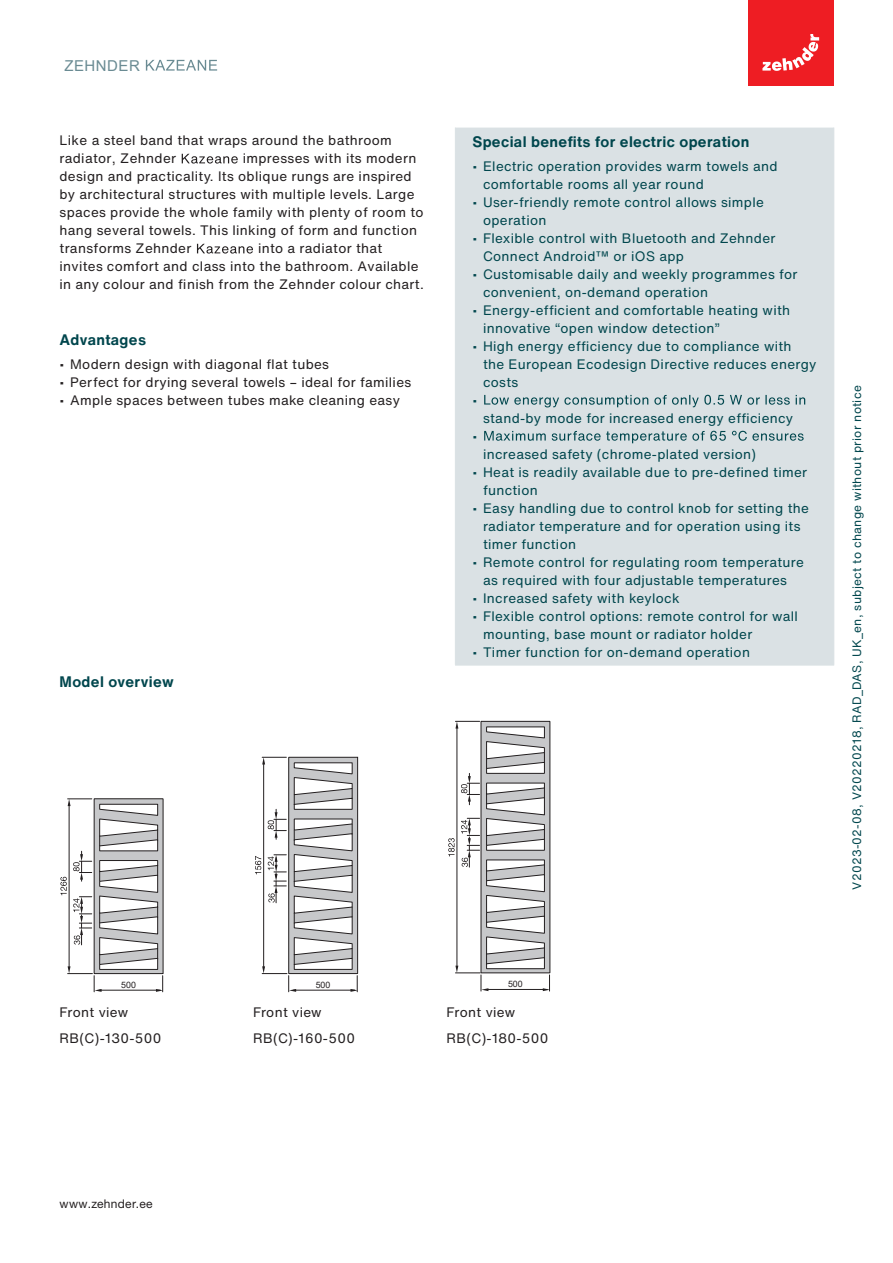
<style>
.page{position:relative;width:893px;height:1263px;background:#fff}
.page>*{position:absolute;margin:0;border:0;box-sizing:border-box;transform-origin:0 0}
.t1{font:700 15px "Helvetica Now Text";letter-spacing:.025em;color:#00464d}
.t2{font:15px "Arial";letter-spacing:.035em;color:#6a8b93}
.t3{font:13.5px/18px "Helvetica Now Text";letter-spacing:.025em;color:#00464d}
.t4{font:13.5px/18px "Helvetica Now Text";letter-spacing:.025em;color:#231f20}
.t5{font:12px "Helvetica Now Text";letter-spacing:.025em;color:#00464d}
.t6{font:12px "Helvetica Neuefor Zehnder";letter-spacing:.025em;color:#231f20}
.t7{font:8.85px "Arial";color:#231f20}
</style>
<div class="page">
<svg style="left:146px;top:60px;width:71px;height:11px"></svg>
<div style="left:748px;top:0;width:85px;height:85px;background:#ee1d23"></div>
<svg style="left:762px;top:34px;width:57px;height:37px"></svg>
<svg style="left:60px;top:798px;width:104px;height:194px"></svg>
<svg style="left:255px;top:756px;width:104px;height:236px"></svg>
<svg style="left:448px;top:720px;width:103px;height:271px"></svg>
<svg style="left:182px;top:154px;width:56px;height:10px"></svg>
<svg style="left:197px;top:244px;width:56px;height:10px"></svg>
<div style="left:456px;top:128px;width:377px;height:537px;background:#dae1e4"></div>
<svg style="left:455px;top:128px;width:1px;height:25px"></svg>
<svg style="left:833px;top:128px;width:1px;height:25px"></svg>
<hr style="left:455px;top:153px;width:1px;height:512px;background:#dae1e4">
<hr style="left:833px;top:153px;width:1px;height:512px;background:#dae1e4">
<hr style="left:455px;top:665px;width:379px;height:1px;background:#dae1e4">
<svg style="left:484px;top:395px;width:321px;height:12px;background:#aec1c5"></svg>
<svg style="left:484px;top:431px;width:320px;height:12px;background:#abc0c3"></svg>
<p class="t2" style="left:64px;top:55px;width:77px">ZEHNDER</p>
<p class="t4" style="left:60px;top:132px;width:334px">Like a steel band that wraps around the bathroom radiator, Zehnder</p>
<p class="t4" style="left:60px;top:150px;width:366px;text-indent:183px">impresses with its modern design and practicality. Its oblique rungs are inspired by architectural structures with multiple levels. Large spaces provide the whole family with plenty of room to hang several towels. This linking of form and function transforms Zehnder</p>
<p class="t4" style="left:60px;top:240px;width:366px;text-indent:198px">into a radiator that invites comfort and class into the bathroom. Available in any colour and finish from the Zehnder colour chart.</p>
<p class="t1" style="left:60px;top:329px;width:88px">Advantages</p>
<p class="t4" style="left:60px;top:355px;width:271px">• Modern design with diagonal flat tubes</p>
<p class="t4" style="left:60px;top:373px;width:353px">• Perfect for drying several towels – ideal for families</p>
<p class="t4" style="left:60px;top:391px;width:342px">• Ample spaces between tubes make cleaning easy</p>
<p class="t1" style="left:60px;top:672px;width:116px">Model overview</p>
<p class="t1" style="left:472px;top:131px;width:279px">Special benefits for electric operation</p>
<p class="t3" style="left:483px;top:157px;width:296px;text-indent:-11px">• Electric operation provides warm towels and comfortable rooms all year round</p>
<p class="t3" style="left:483px;top:193px;width:282px;text-indent:-11px">• User-friendly remote control allows simple operation</p>
<p class="t3" style="left:483px;top:229px;width:294px;text-indent:-11px">• Flexible control with Bluetooth and Zehnder<br>Connect Android™ or iOS app</p>
<p class="t3" style="left:483px;top:265px;width:316px;text-indent:-11px">• Customisable daily and weekly programmes for convenient, on-demand operation</p>
<p class="t3" style="left:483px;top:301px;width:309px;text-indent:-11px">• Energy-efficient and comfortable heating with innovative “open window detection”</p>
<p class="t3" style="left:472px;top:337px;width:321px">• High energy efficiency due to compliance with</p>
<p class="t3" style="left:483px;top:355px;width:335px">the European Ecodesign Directive reduces energy</p>
<p class="t3" style="left:483px;top:373px;width:37px">costs</p>
<p class="t3" style="left:472px;top:391px;width:6px">•</p>
<p class="t3" style="left:483px;top:409px;width:311px">stand-by mode for increased energy efficiency</p>
<p class="t3" style="left:472px;top:427px;width:6px">•</p>
<p class="t3" style="left:483px;top:445px;width:275px">increased safety (chrome-plated version)</p>
<p class="t3" style="left:483px;top:463px;width:326px;text-indent:-11px">• Heat is readily available due to pre-defined timer function</p>
<p class="t3" style="left:483px;top:499px;width:328px;text-indent:-11px">• Easy handling due to control knob for setting the radiator temperature and for operation using its timer function</p>
<p class="t3" style="left:472px;top:553px;width:333px;text-align:center">• Remote control for regulating room temperature as required with four adjustable temperatures</p>
<p class="t3" style="left:472px;top:589px;width:209px">• Increased safety with keylock</p>
<p class="t3" style="left:483px;top:607px;width:316px;text-indent:-11px">• Flexible control options: remote control for wall mounting, base mount or radiator holder</p>
<p class="t3" style="left:472px;top:643px;width:279px">• Timer function for on-demand operation</p>
<p class="t5" style="left:849px;top:890px;width:506px;rotate:-90deg">V2023-02-08, V20220218, RAD_DAS, UK_en, subject to change without prior notice</p>
<p class="t7" style="left:121px;top:978px;width:16px">500</p>
<p class="t7" style="left:316px;top:978px;width:16px">500</p>
<p class="t7" style="left:508px;top:978px;width:16px">500</p>
<p class="t4" style="left:60px;top:999px;width:103px;line-height:26.5px">Front view<br>RB(C)-130-500</p>
<p class="t4" style="left:253px;top:999px;width:104px;line-height:26.5px">Front view<br>RB(C)-160-500</p>
<p class="t4" style="left:446px;top:999px;width:103px;line-height:26.5px">Front view<br>RB(C)-180-500</p>
<p class="t6" style="left:60px;top:1196px;width:95px">www.zehnder.ee</p>
</div>
